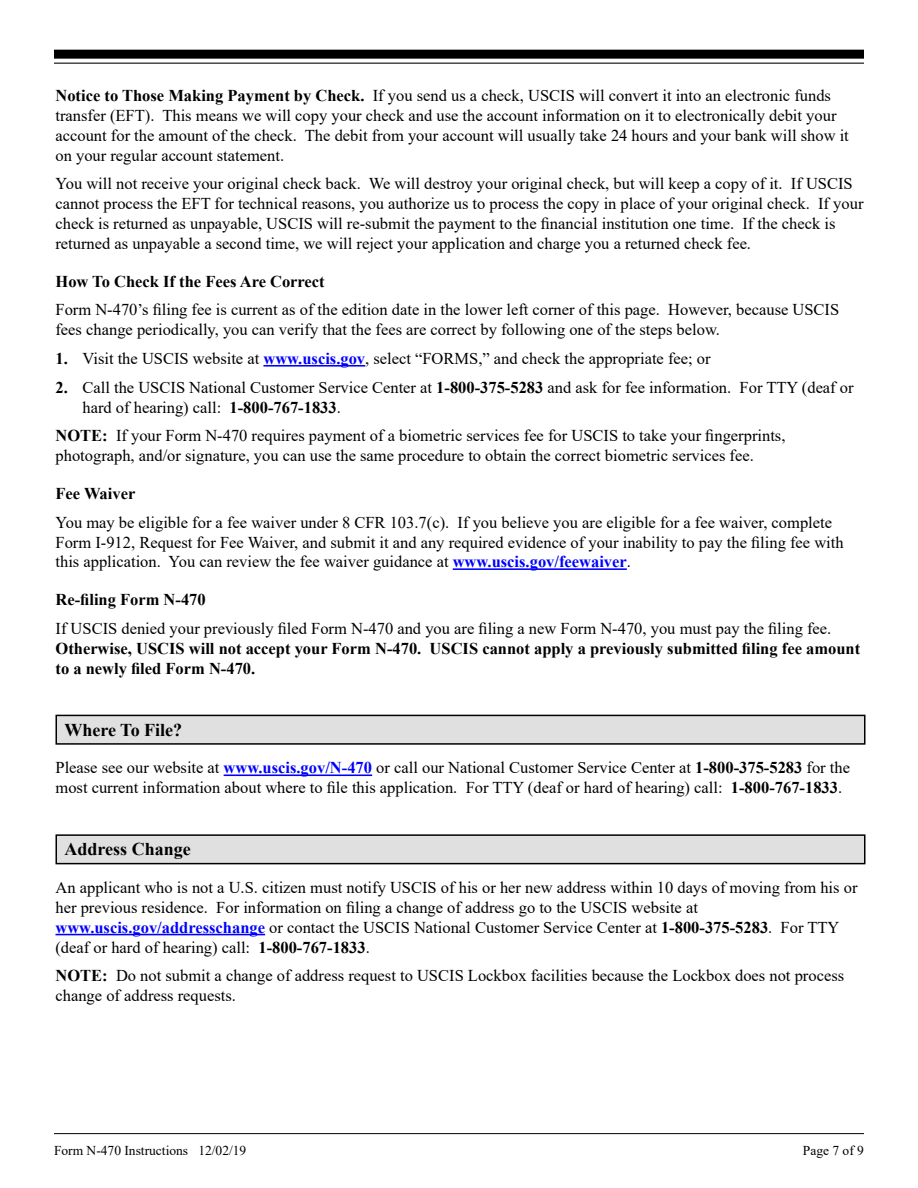
<style>
.page{position:relative;width:918px;height:1188px;background:#fff}
.page>*{position:absolute;margin:0;border:0;box-sizing:border-box;transform-origin:0 0}
.t1{font:700 18px "Times New Roman";color:#000}
.Body_1{font:16.5px/19.8px "Times New Roman";color:#000}
.Body_1-2{font:700 16.5px/19.8px "Times New Roman";color:#000}
.Body_Extra_Space_1{font:700 16.5px "Times New Roman";color:#000}
.t2{font:13.5px "Times New Roman";color:#000}
.s1{font-weight:700}
.s2{font-weight:700;color:#00f}
.s3{font-weight:400}
</style>
<div class="page">
<hr style="left:54px;top:1133px;width:810px;height:1px;background:#000">
<div style="left:54px;top:50px;width:810px;height:9px;background:#000"></div>
<hr style="left:54px;top:63px;width:810px;height:1px;background:#000">
<hr style="left:263px;top:365px;width:102px;height:2px;background:#00f">
<hr style="left:453px;top:568px;width:174px;height:2px;background:#00f">
<div style="left:56px;top:715px;width:810px;height:30px;background:#262626"></div>
<div style="left:57px;top:716px;width:807px;height:27px;background:#e0e0e0"></div>
<hr style="left:224px;top:774px;width:148px;height:2px;background:#00f">
<div style="left:56px;top:834px;width:810px;height:30px;background:#1c1c1c"></div>
<div style="left:57px;top:836px;width:807px;height:27px;background:#e0e0e0"></div>
<hr style="left:56px;top:934px;width:209px;height:1px;background:#00f">
<p class="Body_1" style="left:56px;top:85px;width:795px"><span class="s1">Notice to Those Making Payment by Check.</span> If you send us a check, USCIS will convert it into an electronic funds transfer (EFT). This means we will copy your check and use the account information on it to electronically debit your account for the amount of the check. The debit from your account will usually take 24 hours and your bank will show it on your regular account statement.</p>
<p class="Body_1" style="left:56px;top:173px;width:810px">You will not receive your original check back. We will destroy your original check, but will keep a copy of it. If USCIS cannot process the EFT for technical reasons, you authorize us to process the copy in place of your original check. If your check is returned as unpayable, USCIS will re-submit the payment to the financial institution one time. If the check is returned as unpayable a second time, we will reject your application and charge you a returned check fee.</p>
<p class="Body_Extra_Space_1" style="left:56px;top:269px;width:271px">How To Check If the Fees Are Correct</p>
<p class="Body_1" style="left:56px;top:299px;width:785px">Form N-470’s filing fee is current as of the edition date in the lower left corner of this page. However, because USCIS fees change periodically, you can verify that the fees are correct by following one of the steps below.</p>
<p class="Body_1" style="left:56px;top:348px;width:657px"><span class="s1">1.</span> Visit the USCIS website at <span class="s2">www.uscis.gov</span>, select “FORMS,” and check the appropriate fee; or</p>
<p class="Body_1" style="left:82px;top:377px;width:773px;text-indent:-27px"><span class="s1">2.</span> Call the USCIS National Customer Service Center at <span class="s1">1-800-375-5283</span> and ask for fee information. For TTY (deaf or hard of hearing) call: <span class="s1">1-800-767-1833</span>.</p>
<p class="Body_1" style="left:56px;top:425px;width:732px"><span class="s1">NOTE:</span> If your Form N-470 requires payment of a biometric services fee for USCIS to take your fingerprints, photograph, and/or signature, you can use the same procedure to obtain the correct biometric services fee.</p>
<p class="Body_Extra_Space_1" style="left:56px;top:482px;width:81px">Fee Waiver</p>
<p class="Body_1" style="left:56px;top:512px;width:790px">You may be eligible for a fee waiver under 8 CFR 103.7(c). If you believe you are eligible for a fee waiver, complete<br>Form I-912, Request for Fee Waiver, and submit it and any required evidence of your inability to pay the filing fee with this application. You can review the fee waiver guidance at <span class="s2">www.uscis.gov/feewaiver</span>.</p>
<p class="Body_Extra_Space_1" style="left:56px;top:588px;width:152px">Re-filing Form N-470</p>
<p class="Body_1-2" style="left:56px;top:618px;width:806px"><span class="s3">If USCIS denied your previously filed Form N-470 and you are filing a new Form N-470, you must pay the filing fee.<br></span>Otherwise, USCIS will not accept your Form N-470. USCIS cannot apply a previously submitted filing fee amount to a newly filed Form N-470.</p>
<h1 class="t1" style="left:64px;top:717px;width:119px">Where To File?</h1>
<p class="Body_1" style="left:55px;top:758px;width:796px">Please see our website at <span class="s2">www.uscis.gov/N-470</span> or call our National Customer Service Center at <span class="s1">1-800-375-5283</span> for the most current information about where to file this application. For TTY (deaf or hard of hearing) call: <span class="s1">1-800-767-1833</span>.</p>
<h1 class="t1" style="left:64px;top:836px;width:128px">Address Change</h1>
<p class="Body_1" style="left:56px;top:877px;width:804px">An applicant who is not a U.S. citizen must notify USCIS of his or her new address within 10 days of moving from his or her previous residence. For information on filing a change of address go to the USCIS website at <span class="s2">www.uscis.gov/addresschange</span> or contact the USCIS National Customer Service Center at <span class="s1">1-800-375-5283</span>. For TTY (deaf or hard of hearing) call: <span class="s1">1-800-767-1833</span>.</p>
<p class="Body_1" style="left:56px;top:965px;width:790px"><span class="s1">NOTE:</span> Do not submit a change of address request to USCIS Lockbox facilities because the Lockbox does not process change of address requests.</p>
<p class="t2" style="left:54px;top:1141px;width:194px">Form N-470 Instructions 12/02/19</p>
<p class="t2" style="left:803px;top:1141px;width:63px">Page 7 of 9</p>
</div>
